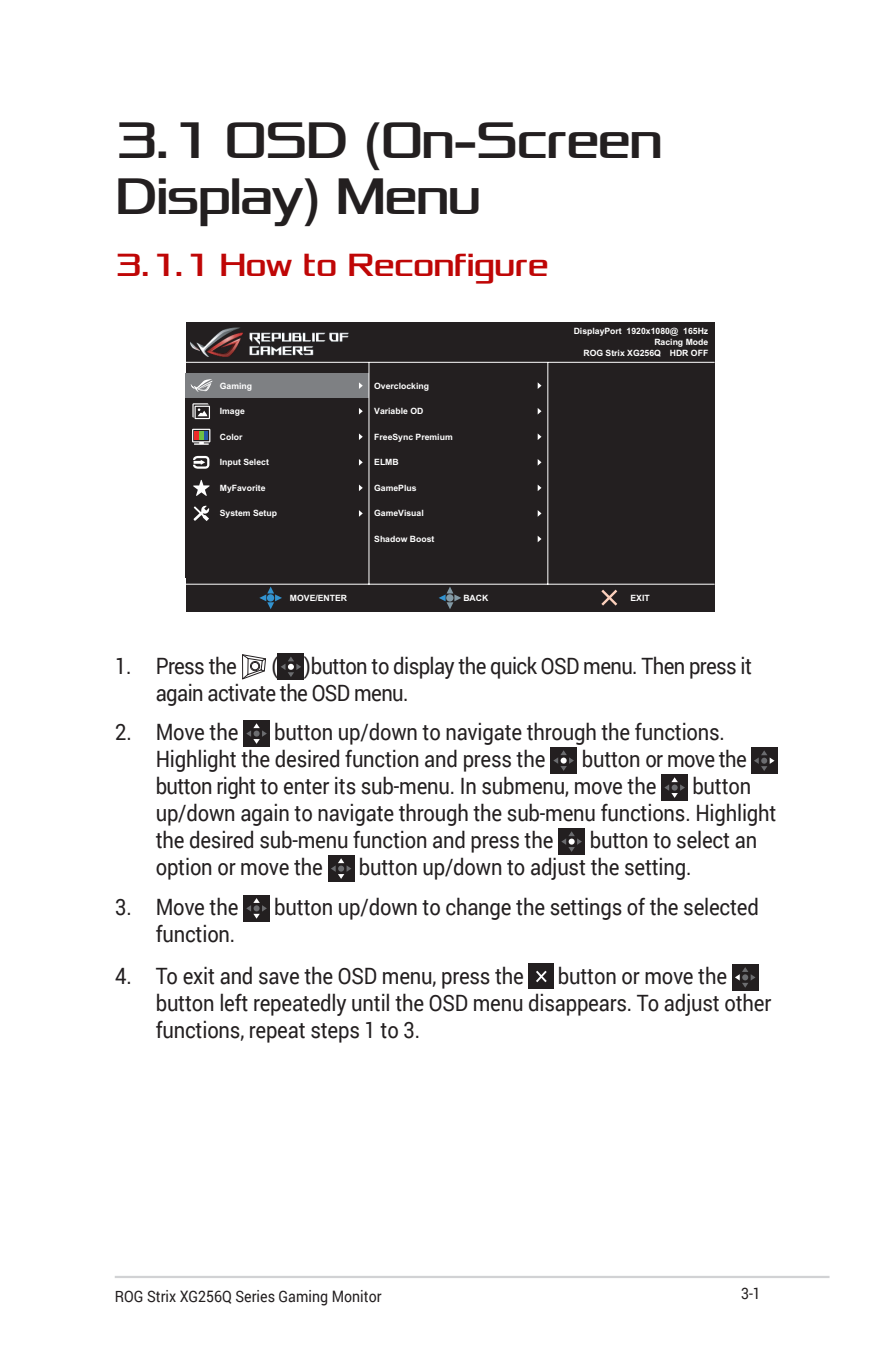
<style>
.page{position:relative;width:893px;height:1346px;background:#fff}
.page>*{position:absolute;margin:0;border:0;box-sizing:border-box;transform-origin:0 0}
.Heading_1{font:54px/56.2px "Xolonium";letter-spacing:-.05em;color:#231f20;scale:.9 1}
.Heading_2{font:33.75px "Xolonium";letter-spacing:-.03em;color:#bf0606;scale:.9 1}
.Body_Numbered_List{font:22.5px/27px "Roboto";letter-spacing:-.01em;color:#231f20;scale:.9 1}
.Body_Numbered_List1{font:22.5px/27px "Roboto";letter-spacing:-.03em;color:#231f20;scale:.9 1}
.Sub_Body{font:15.75px "Roboto";color:#231f20;scale:.9 1}
.t1{font:700 8.55px/11px "Arial";color:#fff;text-align:right}
</style>
<div class="page">
<hr style="left:115px;top:1276px;width:714px;height:2px;background:#d1d2d4">
<div style="left:186px;top:322px;width:528px;height:289px;background:#231f20"></div>
<svg style="left:601px;top:590px;width:16px;height:15px"></svg>
<svg style="left:259px;top:586px;width:23px;height:23px"></svg>
<img style="left:190px;top:327px;width:159px;height:30px">
<svg style="left:538px;top:408px;width:3px;height:6px"></svg>
<svg style="left:538px;top:434px;width:3px;height:6px"></svg>
<svg style="left:538px;top:459px;width:3px;height:7px"></svg>
<svg style="left:538px;top:485px;width:3px;height:6px"></svg>
<svg style="left:538px;top:510px;width:3px;height:7px"></svg>
<svg style="left:538px;top:536px;width:3px;height:6px"></svg>
<svg style="left:538px;top:382px;width:3px;height:7px"></svg>
<div style="left:186px;top:373px;width:183px;height:25px;background:#7e8083"></div>
<svg style="left:191px;top:379px;width:21px;height:13px"></svg>
<svg style="left:359px;top:382px;width:4px;height:7px"></svg>
<svg style="left:192px;top:429px;width:18px;height:16px"></svg>
<div style="left:199px;top:431px;width:5px;height:9px;background:#6fbe44"></div>
<svg style="left:359px;top:433px;width:4px;height:7px"></svg>
<svg style="left:192px;top:403px;width:18px;height:16px"></svg>
<svg style="left:359px;top:408px;width:4px;height:6px"></svg>
<svg style="left:194px;top:505px;width:15px;height:16px"></svg>
<svg style="left:359px;top:510px;width:4px;height:7px"></svg>
<svg style="left:359px;top:484px;width:4px;height:7px"></svg>
<svg style="left:193px;top:480px;width:17px;height:16px"></svg>
<svg style="left:359px;top:459px;width:4px;height:7px"></svg>
<svg style="left:193px;top:456px;width:16px;height:13px"></svg>
<svg style="left:439px;top:587px;width:22px;height:22px"></svg>
<hr style="left:547px;top:363px;width:1px;height:221px;background:#fff">
<hr style="left:369px;top:363px;width:1px;height:221px;background:#fff">
<hr style="left:186px;top:584px;width:528px;height:1px;background:#fff">
<hr style="left:186px;top:362px;width:528px;height:1px;background:#fff">
<svg style="left:242px;top:654px;width:24px;height:25px"></svg>
<div style="left:250px;top:661px;width:10px;height:10px;border:1px solid #231f20;border-radius:50%"></div>
<div style="left:251px;top:662px;width:8px;height:8px;border:1px solid #231f20;border-radius:50%"></div>
<div style="left:277px;top:653px;width:27px;height:27px;background:#231f20"></div>
<svg style="left:281px;top:657px;width:20px;height:20px"></svg>
<div style="left:243px;top:720px;width:27px;height:27px;background:#231f20"></div>
<svg style="left:246px;top:723px;width:21px;height:21px"></svg>
<div style="left:550px;top:747px;width:27px;height:27px;background:#231f20"></div>
<svg style="left:553px;top:750px;width:21px;height:21px"></svg>
<div style="left:751px;top:747px;width:27px;height:27px;background:#231f20"></div>
<svg style="left:754px;top:750px;width:20px;height:21px"></svg>
<div style="left:661px;top:774px;width:27px;height:27px;background:#231f20"></div>
<svg style="left:664px;top:777px;width:21px;height:21px"></svg>
<div style="left:558px;top:828px;width:27px;height:27px;background:#231f20"></div>
<svg style="left:561px;top:831px;width:21px;height:21px"></svg>
<div style="left:328px;top:855px;width:27px;height:27px;background:#231f20"></div>
<svg style="left:331px;top:858px;width:20px;height:21px"></svg>
<div style="left:243px;top:895px;width:27px;height:27px;background:#231f20"></div>
<svg style="left:246px;top:898px;width:21px;height:20px"></svg>
<div style="left:529px;top:964px;width:25px;height:25px;background:#231f20"></div>
<svg style="left:536px;top:971px;width:11px;height:11px"></svg>
<div style="left:732px;top:964px;width:27px;height:27px;background:#231f20"></div>
<svg style="left:735px;top:967px;width:20px;height:20px"></svg>
<p class="Heading_1" style="left:115px;top:112px;width:610px">3.1 OSD (On-Screen<br>Display) Menu</p>
<p class="Heading_2" style="left:115px;top:246px;width:483px">3.1.1 How to Reconfigure</p>
<p class="t1" style="left:574px;top:325px;width:136px">DisplayPort 1920x1080@ 165Hz</p>
<p class="t1" style="left:583px;top:347px;width:79px">ROG Strix XG256Q</p>
<p class="t1" style="left:654px;top:336px;width:55px">Racing Mode<br>HDR OFF</p>
<p class="t1" style="left:220px;top:380px;width:34px">Gaming</p>
<p class="t1" style="left:374px;top:380px;width:56px">Overclocking</p>
<p class="t1" style="left:220px;top:406px;width:27px">Image</p>
<p class="t1" style="left:374px;top:406px;width:51px">Variable OD</p>
<p class="t1" style="left:220px;top:431px;width:24px">Color</p>
<p class="t1" style="left:220px;top:457px;width:51px">Input Select</p>
<p class="t1" style="left:374px;top:431px;width:80px">FreeSync Premium</p>
<p class="t1" style="left:374px;top:457px;width:26px">ELMB</p>
<p class="t1" style="left:220px;top:482px;width:47px">MyFavorite</p>
<p class="t1" style="left:374px;top:482px;width:44px">GamePlus</p>
<p class="t1" style="left:220px;top:508px;width:59px">System Setup</p>
<p class="t1" style="left:374px;top:508px;width:51px">GameVisual</p>
<p class="t1" style="left:374px;top:533px;width:62px">Shadow Boost</p>
<p class="t1" style="left:290px;top:593px;width:59px">MOVE/ENTER</p>
<p class="t1" style="left:463px;top:592px;width:27px">BACK</p>
<p class="t1" style="left:630px;top:593px;width:21px">EXIT</p>
<p class="Body_Numbered_List1" style="left:156px;top:651px;width:664px;text-indent:116px">( )button to display the quick OSD menu. Then press it again activate the OSD menu.</p>
<p class="Body_Numbered_List" style="left:115px;top:718px;width:138px">2. Move the</p>
<p class="Body_Numbered_List1" style="left:115px;top:651px;width:137px">1. Press the</p>
<p class="Body_Numbered_List" style="left:156px;top:718px;width:634px;text-indent:119px">button up/down to navigate through the functions.<br>Highlight the desired function and press the</p>
<p class="Body_Numbered_List" style="left:156px;top:745px;width:658px;text-indent:426px">button or move the button right to enter its sub-menu. In submenu, move the</p>
<p class="Body_Numbered_List" style="left:156px;top:772px;width:691px;text-indent:537px">button up/down again to navigate through the sub-menu functions. Highlight the desired sub-menu function and press the</p>
<p class="Body_Numbered_List" style="left:590px;top:826px;width:188px">button to select an</p>
<p class="Body_Numbered_List" style="left:156px;top:853px;width:187px">option or move the</p>
<p class="Body_Numbered_List" style="left:359px;top:853px;width:371px">button up/down to adjust the setting.</p>
<p class="Body_Numbered_List" style="left:115px;top:893px;width:138px">3. Move the</p>
<p class="Body_Numbered_List" style="left:274px;top:893px;width:540px">button up/down to change the settings of the selected</p>
<p class="Body_Numbered_List" style="left:156px;top:920px;width:90px">function.</p>
<p class="Body_Numbered_List" style="left:115px;top:962px;width:456px">4. To exit and save the OSD menu, press the</p>
<p class="Body_Numbered_List" style="left:156px;top:962px;width:686px;text-indent:402px">button or move the button left repeatedly until the OSD menu disappears. To adjust other functions, repeat steps 1 to 3.</p>
<p class="Sub_Body" style="left:115px;top:1285px;width:298px">ROG Strix XG256Q Series Gaming Monitor</p>
<p class="Sub_Body" style="left:741px;top:1282px;width:24px">3-1</p>
</div>
